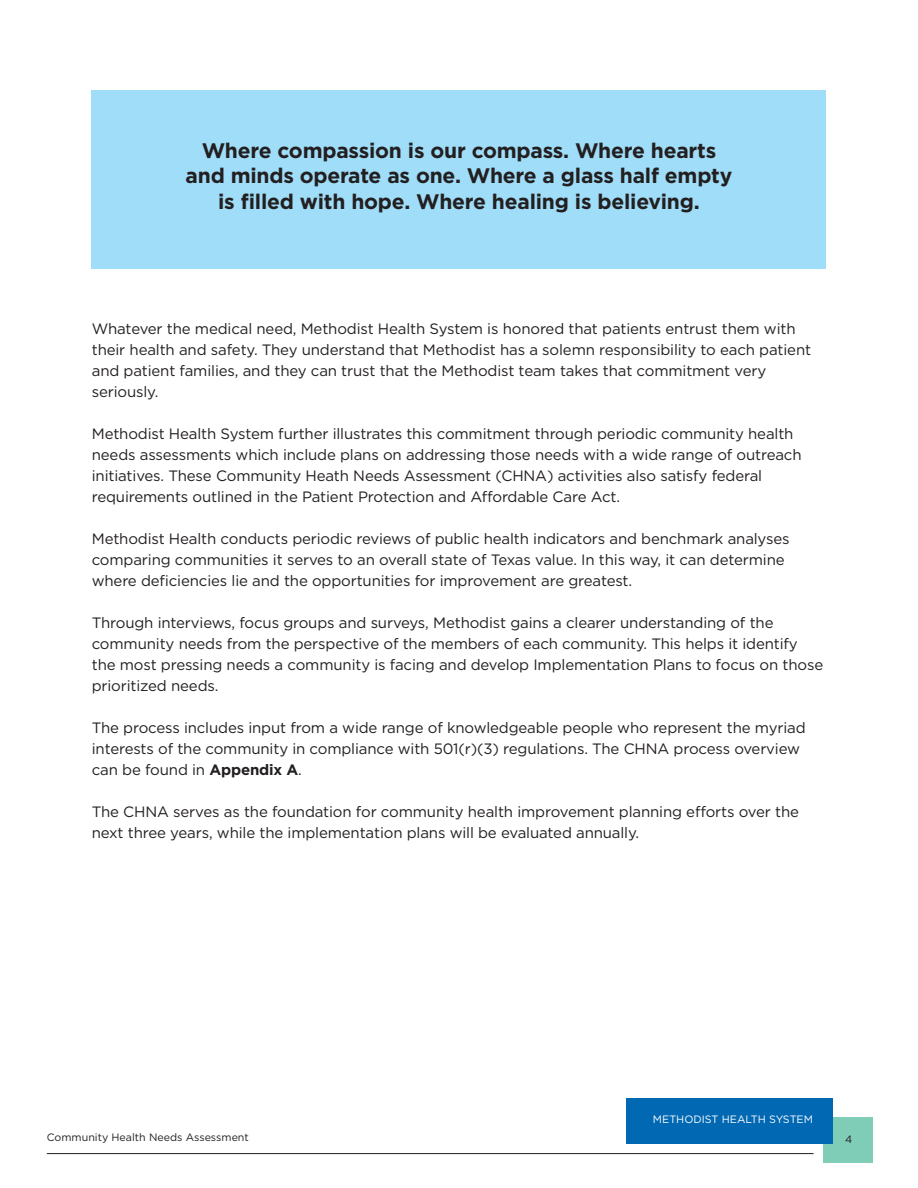
<style>
.page{position:relative;width:918px;height:1188px;background:#fff}
.page>*{position:absolute;margin:0;border:0;box-sizing:border-box;transform-origin:0 0}
.t1{font:700 21px/25.5px "Gotham";letter-spacing:-.01em;color:#231f20;text-align:center}
.t2{font:15px/21px "Gotham";letter-spacing:-.01em;color:#231f20}
.t3{font:10.65px "Gotham";color:#231f20}
.t4{font:10.65px "Gotham";color:#fff}
.s1{font-weight:700}
</style>
<div class="page">
<div style="left:92px;top:91px;width:734px;height:178px;background:#9fddf8"></div>
<div style="left:823px;top:1118px;width:50px;height:45px;background:#7fccb7"></div>
<div style="left:626px;top:1098px;width:207px;height:45px;background:#0168b3"></div>
<hr style="left:47px;top:1153px;width:767px;height:1px;background:#231f20">
<h1 class="t1" style="left:186px;top:137px;width:548px">Where compassion is our compass. Where hearts and minds operate as one. Where a glass half empty is filled with hope. Where healing is believing.</h1>
<p class="t2" style="left:92px;top:318px;width:721px">Whatever the medical need, Methodist Health System is honored that patients entrust them with their health and safety. They understand that Methodist has a solemn responsibility to each patient and patient families, and they can trust that the Methodist team takes that commitment very seriously.</p>
<p class="t2" style="left:92px;top:423px;width:711px">Methodist Health System further illustrates this commitment through periodic community health needs assessments which include plans on addressing those needs with a wide range of outreach initiatives. These Community Heath Needs Assessment (CHNA) activities also satisfy federal requirements outlined in the Patient Protection and Affordable Care Act.</p>
<p class="t2" style="left:92px;top:528px;width:699px">Methodist Health conducts periodic reviews of public health indicators and benchmark analyses comparing communities it serves to an overall state of Texas value. In this way, it can determine where deficiencies lie and the opportunities for improvement are greatest.</p>
<p class="t2" style="left:92px;top:612px;width:733px">Through interviews, focus groups and surveys, Methodist gains a clearer understanding of the community needs from the perspective of the members of each community. This helps it identify the most pressing needs a community is facing and develop Implementation Plans to focus on those prioritized needs.</p>
<p class="t2" style="left:92px;top:717px;width:716px">The process includes input from a wide range of knowledgeable people who represent the myriad interests of the community in compliance with 501(r)(3) regulations. The CHNA process overview can be found in <span class="s1">Appendix A</span>.</p>
<p class="t2" style="left:92px;top:801px;width:709px">The CHNA serves as the foundation for community health improvement planning efforts over the next three years, while the implementation plans will be evaluated annually.</p>
<p class="t3" style="left:47px;top:1130px;width:204px">Community Health Needs Assessment</p>
<p class="t4" style="left:653px;top:1112px;width:162px">METHODIST HEALTH SYSTEM</p>
<p class="t3" style="left:845px;top:1132px;width:9px">4</p>
</div>
